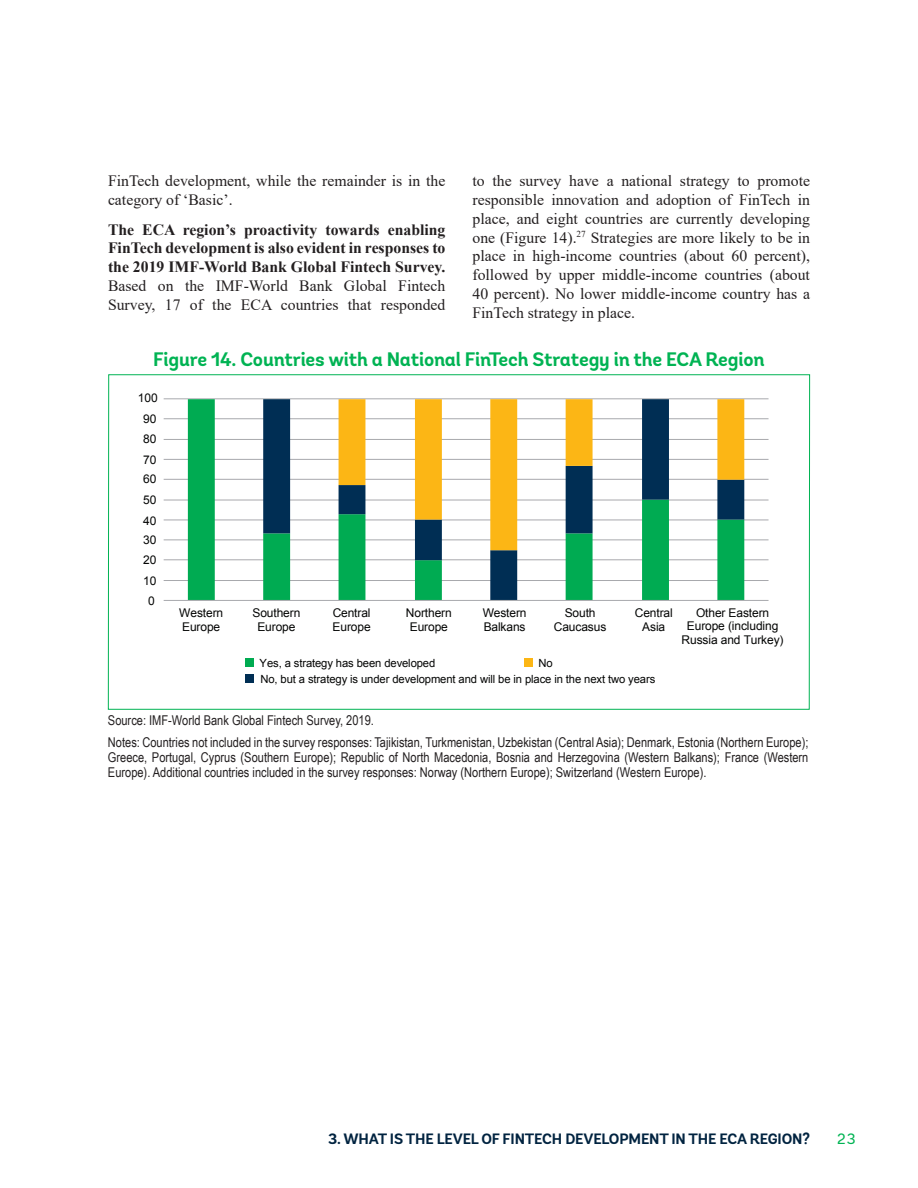
<style>
.page{position:relative;width:918px;height:1188px;background:#fff}
.page>*{position:absolute;margin:0;border:0;box-sizing:border-box;transform-origin:0 0}
.Subhead_2{font:700 19.5px "Andes";letter-spacing:-.01em;color:#00b353}
.Body_Text_1{font:15.75px/18.8px "Times New Roman";color:#231f20}
.Body_Text_1-2{font:700 15.75px/18.8px "Times New Roman";color:#231f20;text-align:justify}
._6_-_FolioRight_Gree{font:700 15px "Andes";letter-spacing:-.01em;color:#002340}
.t1{font:15px "Andes";color:#00b353}
.Footnote_text{font:13.5px/15px "Arial Narrow";color:#231f20;text-align:justify}
.t2{font:12px/13.5px "Arial";letter-spacing:-.01em;color:#040504;text-align:center}
.t3{font:11.25px/16.5px "Arial";letter-spacing:-.01em;color:#040504}
.s1{font-weight:400}
</style>
<div class="page">
<div style="left:245px;top:658px;width:9px;height:9px;background:#00ab51"></div>
<div style="left:524px;top:658px;width:8px;height:9px;background:#fcb615"></div>
<div style="left:246px;top:675px;width:8px;height:8px;background:#002e54"></div>
<hr style="left:164px;top:580px;width:605px;height:1px;background:#a8a9ad">
<hr style="left:164px;top:559px;width:605px;height:1px;background:#a8a9ad">
<hr style="left:164px;top:539px;width:605px;height:1px;background:#a8a9ad">
<hr style="left:164px;top:520px;width:605px;height:1px;background:#a8a9ad">
<hr style="left:164px;top:500px;width:605px;height:1px;background:#a8a9ad">
<hr style="left:164px;top:479px;width:605px;height:1px;background:#a8a9ad">
<hr style="left:164px;top:459px;width:605px;height:1px;background:#a8a9ad">
<hr style="left:164px;top:439px;width:605px;height:1px;background:#a8a9ad">
<hr style="left:164px;top:418px;width:605px;height:1px;background:#a8a9ad">
<hr style="left:164px;top:398px;width:605px;height:1px;background:#a8a9ad">
<svg style="left:188px;top:399px;width:75px;height:201px"></svg>
<svg style="left:263px;top:399px;width:481px;height:201px"></svg>
<svg style="left:339px;top:399px;width:405px;height:151px"></svg>
<hr style="left:164px;top:600px;width:605px;height:1px;background:#a8a9ad">
<p class="Body_Text_1" style="left:108px;top:171px;width:339px">FinTech development, while the remainder is in the category of ‘Basic’.</p>
<p class="Body_Text_1-2" style="left:108px;top:220px;width:339px">The ECA region’s proactivity towards enabling FinTech development is also evident in responses to the 2019 IMF-World Bank Global Fintech Survey.<br><span class="s1">Based on the IMF-World Bank Global Fintech Survey, 17 of the ECA countries that responded</span></p>
<p class="Body_Text_1" style="left:472px;top:171px;width:339px;text-align:justify">to the survey have a national strategy to promote responsible innovation and adoption of FinTech in place, and eight countries are currently developing one (Figure 14).<sup>27</sup> Strategies are more likely to be in place in high-income countries (about 60 percent), followed by upper middle-income countries (about 40 percent). No lower middle-income country has a FinTech strategy in place.</p>
<p class="Subhead_2" style="left:153px;top:347px;width:613px">Figure 14. Countries with a National FinTech Strategy in the ECA Region</p>
<p class="t2" style="left:138px;top:392px;width:22px">100</p>
<p class="t2" style="left:143px;top:413px;width:15px">90</p>
<p class="t2" style="left:143px;top:432px;width:15px">80</p>
<p class="t2" style="left:143px;top:453px;width:15px">70</p>
<p class="t2" style="left:143px;top:473px;width:15px">60</p>
<p class="t2" style="left:143px;top:493px;width:15px">50</p>
<p class="t2" style="left:143px;top:514px;width:15px">40</p>
<p class="t2" style="left:143px;top:533px;width:15px">30</p>
<p class="t2" style="left:143px;top:553px;width:15px">20</p>
<p class="t2" style="left:143px;top:574px;width:15px">10</p>
<p class="t2" style="left:148px;top:594px;width:8px">0</p>
<p class="t2" style="left:179px;top:607px;width:45px;text-align:left">Western<br>Europe</p>
<p class="t2" style="left:253px;top:607px;width:49px">Southern<br>Europe</p>
<p class="t2" style="left:333px;top:607px;width:40px;text-align:left">Central<br>Europe</p>
<p class="t2" style="left:406px;top:607px;width:47px">Northern<br>Europe</p>
<p class="t2" style="left:483px;top:607px;width:45px;text-align:left">Western<br>Balkans</p>
<p class="t2" style="left:554px;top:607px;width:54px">South<br>Caucasus</p>
<p class="t2" style="left:635px;top:607px;width:39px">Central<br>Asia</p>
<p class="t3" style="left:538px;top:655px;width:16px">No</p>
<p class="t3" style="left:260px;top:655px;width:397px">Yes, a strategy has been developed<br>No, but a strategy is under development and will be in place in the next two years</p>
<p class="t2" style="left:682px;top:606px;width:103px">Other Eastern<br>Europe (including<br>Russia and Turkey)</p>
<p class="Footnote_text" style="left:108px;top:712px;width:268px">Source: IMF-World Bank Global Fintech Survey, 2019.</p>
<p class="Footnote_text" style="left:108px;top:734px;width:702px">Notes: Countries not included in the survey responses: Tajikistan, Turkmenistan, Uzbekistan (Central Asia); Denmark, Estonia (Northern Europe); Greece, Portugal, Cyprus (Southern Europe); Republic of North Macedonia, Bosnia and Herzegovina (Western Balkans); France (Western Europe). Additional countries included in the survey responses: Norway (Northern Europe); Switzerland (Western Europe).</p>
<p class="_6_-_FolioRight_Gree" style="left:328px;top:1129px;width:483px">3. WHAT IS THE LEVEL OF FINTECH DEVELOPMENT IN THE ECA REGION?</p>
<p class="t1" style="left:837px;top:1129px;width:20px">23</p>
</div>
